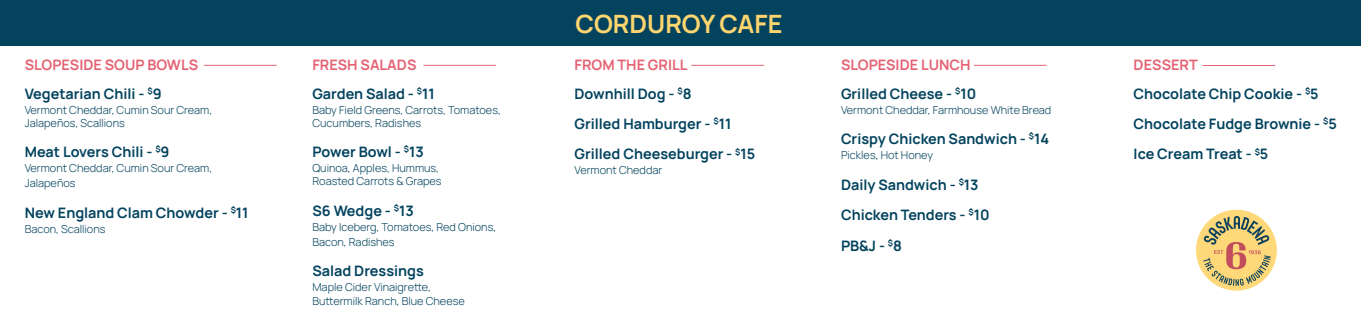
<style>
.page{position:relative;width:1361px;height:324px;background:#fff}
.page>*{position:absolute;margin:0;border:0;box-sizing:border-box;transform-origin:0 0}
.t1{font:200 25.2px "Manrope";color:#fed56f}
.t2{font:200 14.4px/30.5px "Manrope";color:#03435e}
.t3{font:200 14.4px/28.2px "Manrope";color:#e56273}
.t4{font:200 11px/13.2px "Manrope";color:#03435e}
.s1{color:#03435e}
.s2{color:#e56273}
</style>
<div class="page">
<div style="left:0;top:0;width:1361px;height:46px;background:#03435e"></div>
<hr style="left:204px;top:65px;width:72px;height:1px;background:#e56273">
<hr style="left:424px;top:65px;width:72px;height:1px;background:#e56273">
<hr style="left:692px;top:65px;width:72px;height:1px;background:#e56273">
<hr style="left:974px;top:65px;width:72px;height:1px;background:#e56273">
<hr style="left:1203px;top:65px;width:72px;height:1px;background:#e56273">
<div style="left:1196px;top:210px;width:81px;height:81px;background:#fed879;border-radius:50%"></div>
<svg style="left:1203px;top:216px;width:68px;height:70px"></svg>
<h2 class="t3" style="left:25px;top:50px;width:175px">SLOPESIDE SOUP BOWLS<br><span class="s1">Vegetarian Chili -</span> <sup>$</sup><span class="s1">9</span></h2>
<p class="t4" style="left:25px;top:102px;width:189px">Vermont Cheddar, Cumin Sour Cream,<br>Jalapeños, Scallions</p>
<h2 class="t2" style="left:25px;top:136px;width:146px">Meat Lovers Chili - <sup>$</sup>9</h2>
<p class="t4" style="left:25px;top:160px;width:189px;line-height:15px">Vermont Cheddar, Cumin Sour Cream,<br>Jalapeños</p>
<h2 class="t2" style="left:25px;top:197px;width:225px">New England Clam Chowder - <sup>$</sup>11</h2>
<p class="t4" style="left:25px;top:222px;width:82px">Bacon, Scallions</p>
<h2 class="t2" style="left:312px;top:50px;width:124px;line-height:28.2px"><span class="s2">FRESH SALADS<br></span>Garden Salad - <sup>$</sup>11</h2>
<p class="t4" style="left:312px;top:102px;width:190px">Baby Field Greens, Carrots, Tomatoes,<br>Cucumbers, Radishes</p>
<h2 class="t2" style="left:312px;top:136px;width:113px">Power Bowl - <sup>$</sup>13</h2>
<p class="t4" style="left:312px;top:161px;width:131px">Quinoa, Apples, Hummus,<br>Roasted Carrots &amp; Grapes</p>
<h2 class="t2" style="left:312px;top:195px;width:103px">S6 Wedge - <sup>$</sup>13</h2>
<p class="t4" style="left:312px;top:219px;width:185px;line-height:15px">Baby Iceberg, Tomatoes, Red Onions,<br>Bacon, Radishes</p>
<h2 class="t2" style="left:312px;top:255px;width:113px">Salad Dressings</h2>
<p class="t4" style="left:312px;top:280px;width:154px">Maple Cider Vinaigrette,<br>Buttermilk Ranch, Blue Cheese</p>
<h1 class="t1" style="left:575px;top:6px;width:209px">CORDUROY CAFE</h1>
<h2 class="t2" style="left:574px;top:50px;width:119px;line-height:28.2px"><span class="s2">FROM THE GRILL<br></span>Downhill Dog - <sup>$</sup>8</h2>
<h2 class="t2" style="left:574px;top:108px;width:182px">Grilled Hamburger - <sup>$</sup>11<br>Grilled Cheeseburger - <sup>$</sup>15</h2>
<p class="t4" style="left:574px;top:163px;width:89px">Vermont Cheddar</p>
<h2 class="t2" style="left:841px;top:50px;width:137px;line-height:28.4px"><span class="s2">SLOPESIDE LUNCH<br></span>Grilled Cheese - <sup>$</sup>10</h2>
<p class="t4" style="left:841px;top:103px;width:212px">Vermont Cheddar, Farmhouse White Bread</p>
<h2 class="t2" style="left:841px;top:123px;width:210px">Crispy Chicken Sandwich - <sup>$</sup>14</h2>
<p class="t4" style="left:841px;top:148px;width:94px">Pickles, Hot Honey</p>
<h2 class="t2" style="left:841px;top:169px;width:150px">Daily Sandwich - <sup>$</sup>13<br>Chicken Tenders - <sup>$</sup>10<br>PB&amp;J - <sup>$</sup>8</h2>
<h2 class="t2" style="left:1133px;top:50px;width:187px;line-height:28.2px"><span class="s2">DESSERT<br></span>Chocolate Chip Cookie - <sup>$</sup>5</h2>
<h2 class="t2" style="left:1133px;top:108px;width:205px">Chocolate Fudge Brownie - <sup>$</sup>5<br>Ice Cream Treat - <sup>$</sup>5</h2>
</div>
